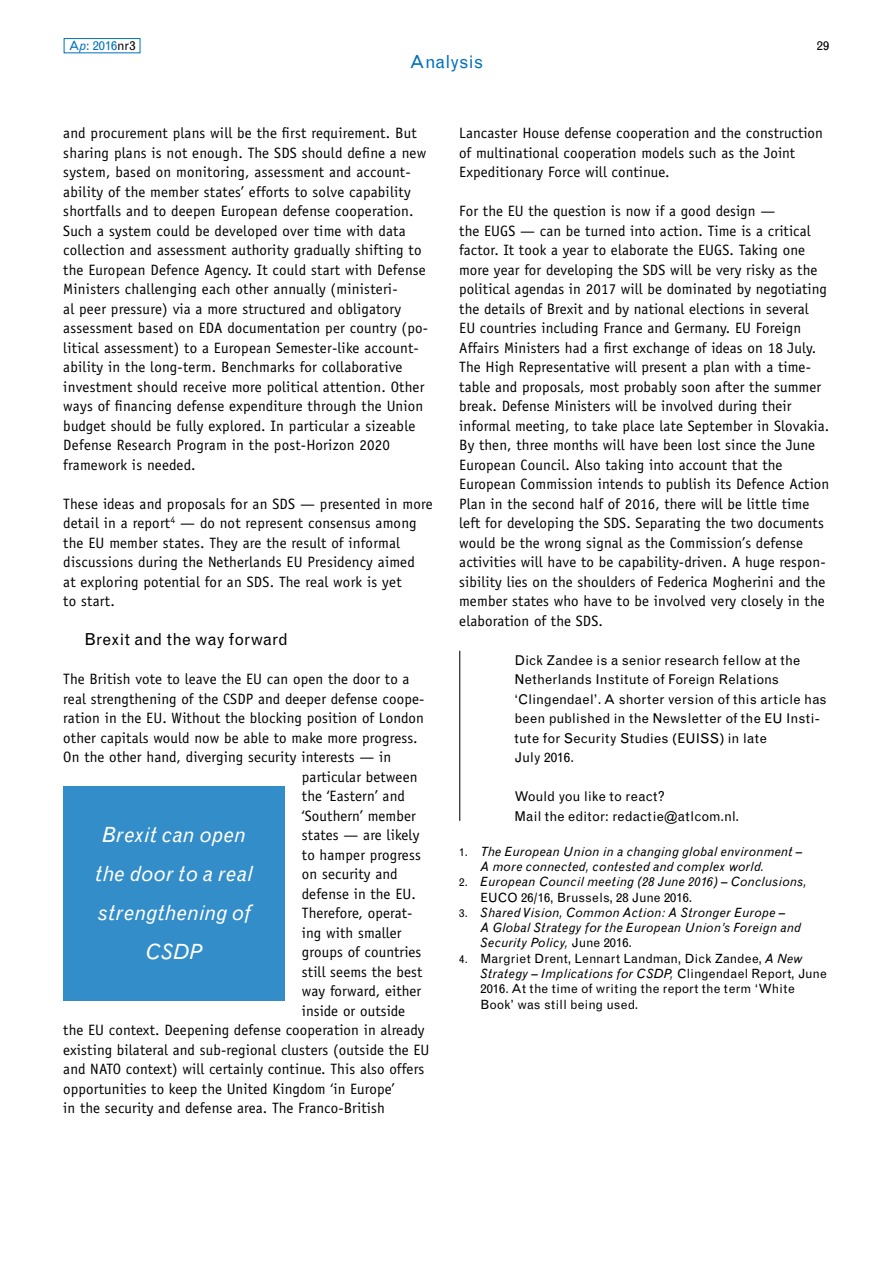
<style>
.page{position:relative;width:893px;height:1263px;background:#fff}
.page>*{position:absolute;margin:0;border:0;box-sizing:border-box;transform-origin:0 0}
.t1{font:italic 21px/39px "Grotesque MT Std";color:#fff;text-align:center}
.t2{font:18px "Grotesque MT Std";color:#0070ba}
.t3{font:16.5px "Grotesque MT Std";letter-spacing:.01em;color:#000}
.t4{font:15px/19.5px "Officina Sans Std";letter-spacing:.01em;color:#000}
.t5{font:13.5px/19.5px "Grotesque MT Std";letter-spacing:.01em;color:#000}
.t6{font:italic 12.75px/15.3px "Grotesque MT Std";letter-spacing:.02em;color:#000}
.t7{font:12.75px/15.3px "Grotesque MT Std";letter-spacing:.01em;color:#000}
.t8{font:12.75px "Grotesque MT Std";color:#0070ba}
.s1{font-style:italic}
.s2{color:#000}
.s3{font-style:normal;font-size:11.25px}
.s4{font-style:normal}
.s5{font-size:11.25px}
</style>
<div class="page">
<div style="left:64px;top:38px;width:76px;height:15px;border:1px solid #0070ba"></div>
<hr style="left:459px;top:651px;width:1px;height:170px;background:#000">
<div style="left:64px;top:786px;width:221px;height:215px;background:#338dc8"></div>
<p class="t8" style="left:69px;top:38px;width:68px">A<span class="s1">p</span>: 2016<span class="s2">nr3</span></p>
<p class="t7" style="left:817px;top:38px;width:14px">29</p>
<p class="t2" style="left:410px;top:51px;width:75px">Analysis</p>
<p class="t4" style="left:63px;top:123px;width:366px">and procurement plans will be the first requirement. But sharing plans is not enough. The SDS should define a new system, based on monitoring, assessment and account&shy;ability of the member states’ efforts to solve capability shortfalls and to deepen European defense cooperation.<br>Such a system could be developed over time with data collection and assessment authority gradually shifting to the European Defence Agency. It could start with Defense Ministers challenging each other annually (ministeri-<br>al peer pressure) via a more structured and obligatory assessment based on EDA documentation per country (po&shy;litical assessment) to a European Semester-like account&shy;ability in the long-term. Benchmarks for collaborative investment should receive more political attention. Other ways of financing defense expenditure through the Union budget should be fully explored. In particular a sizeable Defense Research Program in the post-Horizon 2020 framework is needed.</p>
<p class="t4" style="left:63px;top:494px;width:371px">These ideas and proposals for an SDS — presented in more detail in a report<sup>4</sup> — do not represent consensus among the EU member states. They are the result of informal discussions during the Netherlands EU Presidency aimed<br>at exploring potential for an SDS. The real work is yet<br>to start.</p>
<p class="t3" style="left:85px;top:630px;width:205px">Brexit and the way forward</p>
<p class="t4" style="left:63px;top:669px;width:348px">The British vote to leave the EU can open the door to a</p>
<p class="t4" style="left:63px;top:689px;width:361px">real strengthening of the CSDP and deeper defense coope-</p>
<p class="t4" style="left:63px;top:708px;width:362px">ration in the EU. Without the blocking position of London</p>
<p class="t4" style="left:63px;top:728px;width:356px">other capitals would now be able to make more progress.</p>
<p class="t4" style="left:63px;top:747px;width:330px">On the other hand, diverging security interests — in</p>
<p class="t4" style="left:302px;top:767px;width:117px">particular between</p>
<p class="t4" style="left:302px;top:786px;width:104px">the ‘Eastern’ and</p>
<p class="t4" style="left:302px;top:806px;width:116px">‘Southern’ member</p>
<p class="t4" style="left:302px;top:825px;width:119px">states — are likely</p>
<p class="t4" style="left:302px;top:845px;width:120px">to hamper progress</p>
<p class="t4" style="left:302px;top:864px;width:97px">on security and</p>
<p class="t4" style="left:302px;top:884px;width:115px">defense in the EU.</p>
<p class="t4" style="left:302px;top:903px;width:112px">Therefore, operat-</p>
<p class="t4" style="left:302px;top:923px;width:101px">ing with smaller</p>
<p class="t4" style="left:302px;top:942px;width:121px">groups of countries</p>
<p class="t4" style="left:302px;top:962px;width:122px">still seems the best</p>
<p class="t4" style="left:302px;top:981px;width:121px">way forward, either</p>
<p class="t4" style="left:302px;top:1001px;width:105px">inside or outside</p>
<p class="t4" style="left:63px;top:1020px;width:363px">the EU context. Deepening defense cooperation in already</p>
<p class="t4" style="left:63px;top:1040px;width:368px">existing bilateral and sub-regional clusters (outside the EU</p>
<p class="t4" style="left:63px;top:1059px;width:363px">and NATO context) will certainly continue. This also offers</p>
<p class="t4" style="left:63px;top:1079px;width:333px">opportunities to keep the United Kingdom ‘in Europe’</p>
<p class="t4" style="left:63px;top:1098px;width:323px">in the security and defense area. The Franco-British</p>
<h1 class="t1" style="left:96px;top:816px;width:159px">Brexit can open the door to a real strengthening of<br>CSDP</h1>
<p class="t4" style="left:459px;top:123px;width:365px">Lancaster House defense cooperation and the construction of multinational cooperation models such as the Joint<br>Expeditionary Force will continue.</p>
<p class="t4" style="left:459px;top:201px;width:371px">For the EU the question is now if a good design —<br>the EUGS — can be turned into action. Time is a critical factor. It took a year to elaborate the EUGS. Taking one more year for developing the SDS will be very risky as the political agendas in 2017 will be dominated by negotiating the details of Brexit and by national elections in several<br>EU countries including France and Germany. EU Foreign Affairs Ministers had a first exchange of ideas on 18 July.<br>The High Representative will present a plan with a time&shy;table and proposals, most probably soon after the summer break. Defense Ministers will be involved during their informal meeting, to take place late September in Slovakia.<br>By then, three months will have been lost since the June European Council. Also taking into account that the European Commission intends to publish its Defence Action Plan in the second half of 2016, there will be little time left for developing the SDS. Separating the two documents would be the wrong signal as the Commission’s defense activities will have to be capability-driven. A huge respon&shy;sibility lies on the shoulders of Federica Mogherini and the member states who have to be involved very closely in the elaboration of the SDS.</p>
<p class="t5" style="left:514px;top:650px;width:314px">Dick Zandee is a senior research fellow at the Netherlands Institute of Foreign Relations ‘Clingendael’. A shorter version of this article has been published in the Newsletter of the EU Insti&shy;tute for Security Studies (EUISS) in late<br>July 2016.</p>
<p class="t5" style="left:514px;top:787px;width:226px">Would you like to react?<br>Mail the editor: redactie@atlcom.nl.</p>
<p class="t6" style="left:480px;top:844px;width:323px;text-indent:-21px"><span class="s3">1.</span> The European Union in a changing global environment –<br>A more connected, contested and complex world.</p>
<p class="t6" style="left:480px;top:874px;width:328px;text-indent:-21px"><span class="s3">2.</span> European Council meeting (28 June 2016) – Conclusions,<br><span class="s4">EUCO 26/16, Brussels, 28 June 2016.</span></p>
<p class="t6" style="left:480px;top:905px;width:322px;text-indent:-21px"><span class="s3">3.</span> Shared Vision, Common Action: A Stronger Europe –<br>A Global Strategy for the European Union’s Foreign and<br>Security Policy, <span class="s4">June 2016.</span></p>
<p class="t7" style="left:480px;top:951px;width:348px;text-indent:-21px"><span class="s5">4.</span> Margriet Drent, Lennart Landman, Dick Zandee, <span class="s1">A New Strategy – Implications for CSDP,</span> Clingendael Report, June 2016. At the time of writing the report the term ‘White Book’ was still being used.</p>
</div>
